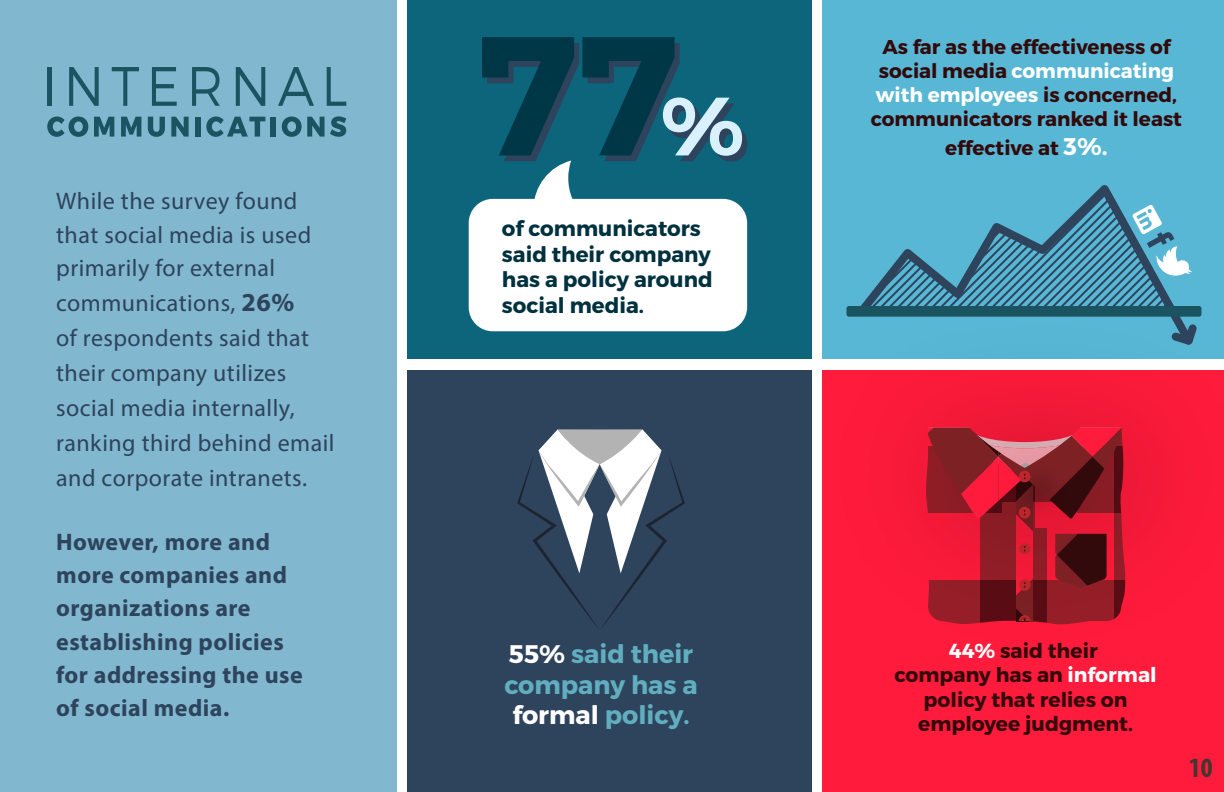
<style>
.page{position:relative;width:1224px;height:792px;background:#81b7cf}
.page>*{position:absolute;margin:0;border:0;box-sizing:border-box;transform-origin:0 0}
.t1{font:700 condensed 28px "Myriad Pro";color:#403830}
.t2{font:700 25.4px/30.6px "Montserrat";color:#61aec0;text-align:center}
.t3{font:24px/35px "Myriad Pro";letter-spacing:.02em;color:#2e435c}
.t4{font:700 24px/33.2px "Myriad Pro";letter-spacing:.02em;color:#2e435c}
.t5{font:700 21.4px/25.6px "Montserrat";color:#00313f}
.t6{font:700 20.4px/24.4px "Montserrat";color:#330a0c;text-align:center}
.t7{font:700 20px/24px "Montserrat";color:#330a0c;text-align:center}
.s1{font-weight:700;font-size:26px}
.s2{color:#fff}
.s3{font-size:24.2px;color:#fff}
</style>
<div class="page">
<hr style="left:47px;top:67px;width:4px;height:39px;background:#1b5461">
<svg style="left:69px;top:67px;width:30px;height:39px"></svg>
<svg style="left:112px;top:67px;width:27px;height:39px"></svg>
<svg style="left:152px;top:67px;width:25px;height:39px"></svg>
<svg style="left:192px;top:67px;width:28px;height:39px"></svg>
<svg style="left:236px;top:67px;width:29px;height:39px"></svg>
<svg style="left:278px;top:67px;width:36px;height:39px"></svg>
<svg style="left:327px;top:67px;width:19px;height:39px"></svg>
<svg style="left:47px;top:117px;width:41px;height:20px"></svg>
<svg style="left:94px;top:117px;width:20px;height:20px"></svg>
<svg style="left:121px;top:117px;width:20px;height:20px"></svg>
<svg style="left:148px;top:117px;width:17px;height:20px"></svg>
<svg style="left:171px;top:117px;width:18px;height:20px"></svg>
<div style="left:195px;top:117px;width:6px;height:20px;background:#1b5461"></div>
<svg style="left:206px;top:117px;width:59px;height:20px"></svg>
<div style="left:271px;top:117px;width:5px;height:20px;background:#1b5461"></div>
<svg style="left:282px;top:116px;width:64px;height:21px"></svg>
<div style="left:805px;top:0;width:419px;height:461px;background:#57b7d4"></div>
<div style="left:805px;top:365px;width:419px;height:427px;background:#ff1b3b"></div>
<div style="left:402px;top:365px;width:415px;height:427px;background:#2e435c"></div>
<div style="left:402px;top:0;width:415px;height:366px;background:#0d657c"></div>
<svg style="left:517px;top:429px;width:168px;height:199px"></svg>
<img style="left:916px;top:394px;width:245px;height:231px">
<svg style="left:928px;top:428px;width:193px;height:100px;background:#a22230"></svg>
<div style="left:1019px;top:543px;width:11px;height:12px;background:#c1272d;border-radius:50%"></div>
<div style="left:1021px;top:545px;width:8px;height:8px;background:#b42429;border-radius:50%"></div>
<svg style="left:1021px;top:545px;width:7px;height:7px"></svg>
<div style="left:1019px;top:579px;width:11px;height:12px;background:#c1272d;border-radius:50%"></div>
<div style="left:1021px;top:581px;width:8px;height:8px;background:#b12328;border-radius:50%"></div>
<div style="left:1021px;top:581px;width:7px;height:7px;background:#b9252b;border-radius:50%"></div>
<svg style="left:1022px;top:576px;width:7px;height:12px"></svg>
<svg style="left:1055px;top:534px;width:52px;height:54px;background:#511115"></svg>
<svg style="left:1019px;top:615px;width:11px;height:6px"></svg>
<div style="left:397px;top:359px;width:827px;height:11px;background:#fff"></div>
<div style="left:812px;top:0;width:10px;height:792px;background:#fff"></div>
<div style="left:397px;top:0;width:10px;height:792px;background:#fff"></div>
<div style="left:469px;top:199px;width:278px;height:132px;background:#fff;border-radius:24px"></div>
<svg style="left:482px;top:37px;width:265px;height:183px"></svg>
<svg style="left:861px;top:189px;width:331px;height:117px"></svg>
<div style="left:846px;top:306px;width:355px;height:11px;background:#1b5461;border-radius:3px"></div>
<svg style="left:1171px;top:327px;width:26px;height:18px"></svg>
<p class="t3" style="left:56px;top:184px;width:257px;line-height:33.2px">While the survey found that social media is used primarily for external</p>
<p class="t3" style="left:56px;top:285px;width:280px">communications, <span class="s1">26%<br></span>of respondents said that their company utilizes social media internally, ranking third behind email and corporate intranets.</p>
<p class="t4" style="left:56px;top:525px;width:248px">However, more and more companies and organizations are establishing policies for addressing the use of social media.</p>
<p class="t5" style="left:502px;top:216px;width:212px">of communicators said their company has a policy around social media.</p>
<p class="t7" style="left:871px;top:36px;width:313px">As far as the effectiveness of social media <span class="s2">communicating with employees</span> is concerned, communicators ranked it least</p>
<p class="t7" style="left:945px;top:137px;width:164px">effective at <span class="s3">3%.</span></p>
<p class="t2" style="left:504px;top:639px;width:195px"><span class="s2">55%</span> said their company has a <span class="s2">formal</span> policy.</p>
<p class="t6" style="left:894px;top:639px;width:264px"><span class="s2">44%</span> said their<br>company has an <span class="s2">informal </span>policy that relies on employee judgment.</p>
<p class="t1" style="left:1189px;top:750px;width:25px">10</p>
</div>
